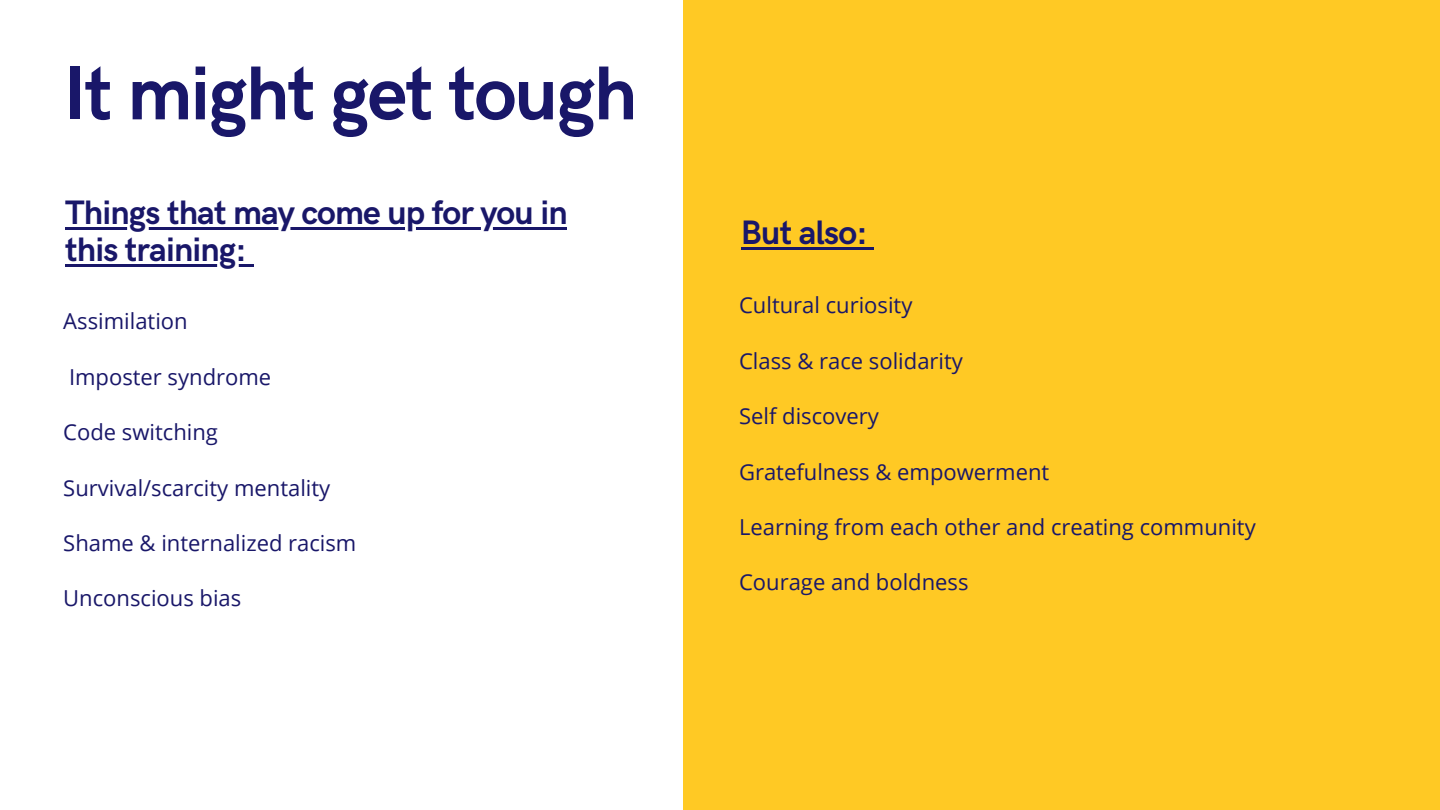
<style>
.page{position:relative;width:1440px;height:810px;background:#fff}
.page>*{position:absolute;margin:0;border:0;box-sizing:border-box;transform-origin:0 0}
.t1{font:700 76.5px "HK Grotesk";letter-spacing:-.025em;color:#191769}
.t2{font:700 34px "HK Grotesk";letter-spacing:-.025em;color:#191769}
.t3{font:22px "Open Sans";color:#191769}
</style>
<div class="page">
<div style="left:684px;top:0;width:756px;height:810px;background:#ffc924"></div>
<hr style="left:65px;top:227px;width:502px;height:3px;background:#191769">
<hr style="left:65px;top:264px;width:181px;height:3px;background:#191769">
<svg style="left:246px;top:264px;width:7px;height:3px"></svg>
<hr style="left:741px;top:247px;width:126px;height:3px;background:#191769">
<svg style="left:867px;top:247px;width:7px;height:3px"></svg>
<h1 class="t1" style="left:63px;top:50px;width:575px">It might get tough</h1>
<h2 class="t2" style="left:65px;top:194px;width:504px">Things that may come up for you in</h2>
<p class="t2" style="left:65px;top:230px;width:183px">this training:</p>
<p class="t3" style="left:63px;top:306px;width:126px">Assimilation</p>
<p class="t3" style="left:69px;top:361px;width:204px">Imposter syndrome</p>
<p class="t3" style="left:63px;top:417px;width:156px">Code switching</p>
<p class="t3" style="left:63px;top:472px;width:269px">Survival/scarcity mentality</p>
<p class="t3" style="left:63px;top:528px;width:295px">Shame &amp; internalized racism</p>
<h2 class="t3" style="left:63px;top:583px;width:180px">Unconscious bias</h2>
<p class="t2" style="left:741px;top:214px;width:128px">But also:</p>
<p class="t3" style="left:739px;top:290px;width:175px">Cultural curiosity</p>
<p class="t3" style="left:739px;top:345px;width:225px">Class &amp; race solidarity</p>
<p class="t3" style="left:739px;top:401px;width:141px">Self discovery</p>
<p class="t3" style="left:739px;top:456px;width:312px">Gratefulness &amp; empowerment</p>
<p class="t3" style="left:739px;top:512px;width:518px">Learning from each other and creating community</p>
<p class="t3" style="left:739px;top:566px;width:231px">Courage and boldness</p>
</div>
